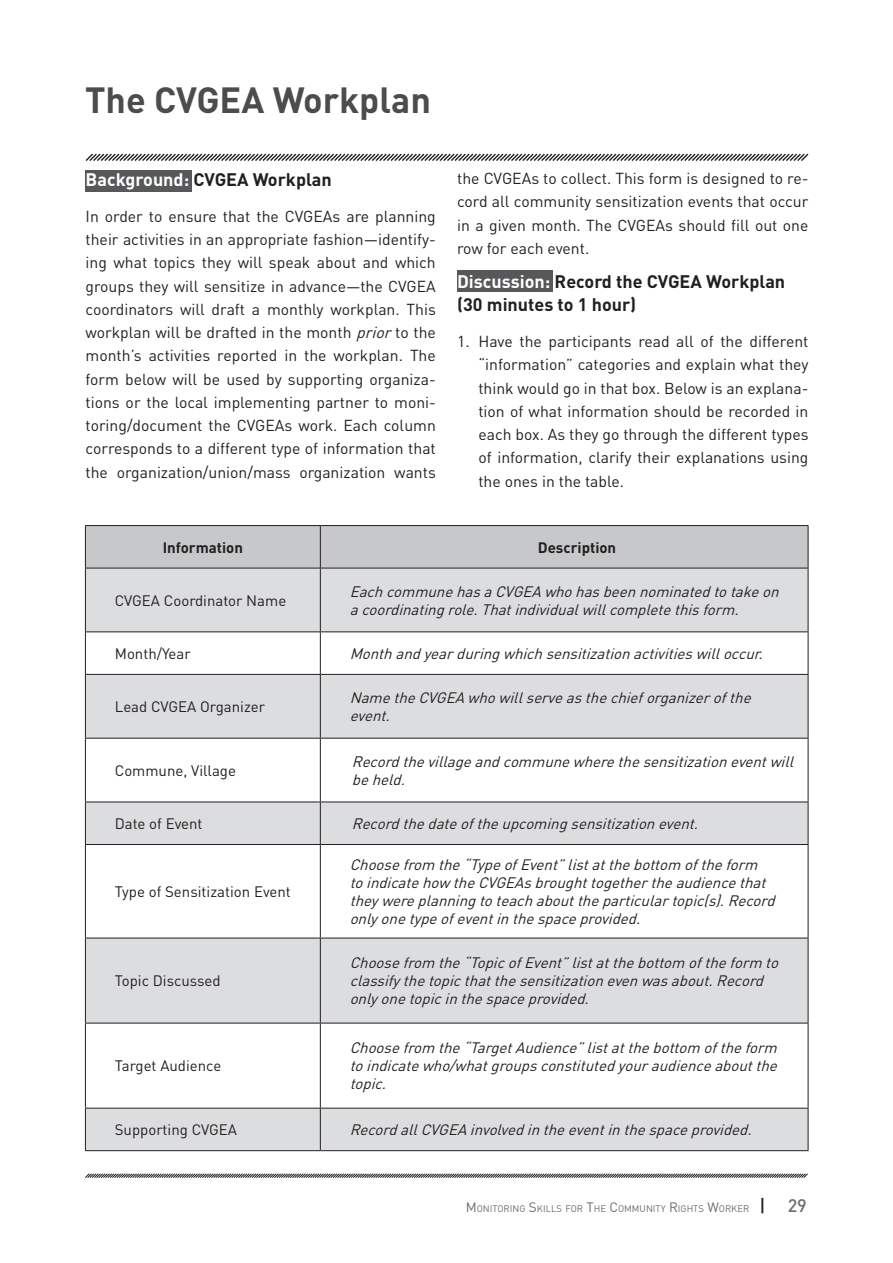
<style>
.page{position:relative;width:893px;height:1263px;background:#fff}
.page>*{position:absolute;margin:0;border:0;box-sizing:border-box;transform-origin:0 0}
._000_Titulos{font:700 36px "DIN Pro";color:#4b4c4d}
._002_Subtitulo_1{font:700 18px/23.2px "DIN Pro";color:#231f20}
._0000_Cuerpo_texto{font:15.75px/23.2px "DIN Pro";color:#231f20;text-align:justify}
._006_Sangrado_con_nú{font:15.75px/23.2px "DIN Pro";color:#231f20;text-align:justify}
.t1{font:italic 15px/18px "DIN Pro";color:#231f20}
.t2{font:15px "DIN Pro";color:#231f20}
.t3{font:700 15px "DIN Pro";color:#231f20}
.t4{font:9.45px "DIN Pro";color:#6c6d70}
.s1{color:#fff}
.s2{font-style:italic}
.s3{font-size:13.5px}
.s4{font-weight:500;font-size:18px;color:#231f20}
.s5{font-weight:500;font-size:18px}
</style>
<div class="page">
<svg style="left:85px;top:1173px;width:723px;height:5px;background:#929191"></svg>
<div style="left:457px;top:270px;width:96px;height:22px;background:#57585a"></div>
<div style="left:85px;top:170px;width:106px;height:22px;background:#57585a"></div>
<svg style="left:85px;top:153px;width:724px;height:8px"></svg>
<div style="left:86px;top:526px;width:722px;height:42px;background:#c7c8ca"></div>
<div style="left:86px;top:569px;width:722px;height:62px;background:#dcdddf"></div>
<div style="left:86px;top:675px;width:722px;height:63px;background:#dcdddf"></div>
<div style="left:86px;top:802px;width:722px;height:42px;background:#dcdddf"></div>
<div style="left:86px;top:939px;width:722px;height:84px;background:#dcdddf"></div>
<div style="left:86px;top:1109px;width:722px;height:41px;background:#dcdddf"></div>
<hr style="left:85px;top:525px;width:235px;height:1px;background:#231f20">
<hr style="left:85px;top:526px;width:1px;height:42px;background:#231f20">
<hr style="left:320px;top:525px;width:488px;height:1px;background:#231f20">
<hr style="left:320px;top:526px;width:1px;height:42px;background:#231f20">
<hr style="left:808px;top:526px;width:1px;height:42px;background:#231f20">
<hr style="left:85px;top:568px;width:235px;height:1px;background:#231f20">
<hr style="left:85px;top:568px;width:1px;height:63px;background:#231f20">
<hr style="left:320px;top:568px;width:488px;height:1px;background:#231f20">
<hr style="left:320px;top:568px;width:1px;height:63px;background:#231f20">
<hr style="left:808px;top:568px;width:1px;height:63px;background:#231f20">
<hr style="left:85px;top:631px;width:235px;height:1px;background:#231f20">
<hr style="left:85px;top:632px;width:1px;height:42px;background:#231f20">
<hr style="left:320px;top:631px;width:488px;height:1px;background:#231f20">
<hr style="left:320px;top:632px;width:1px;height:42px;background:#231f20">
<hr style="left:808px;top:632px;width:1px;height:42px;background:#231f20">
<hr style="left:85px;top:674px;width:235px;height:1px;background:#231f20">
<hr style="left:85px;top:675px;width:1px;height:63px;background:#231f20">
<hr style="left:320px;top:674px;width:488px;height:1px;background:#231f20">
<hr style="left:320px;top:675px;width:1px;height:63px;background:#231f20">
<hr style="left:808px;top:675px;width:1px;height:63px;background:#231f20">
<hr style="left:85px;top:738px;width:235px;height:1px;background:#231f20">
<hr style="left:85px;top:738px;width:1px;height:63px;background:#231f20">
<hr style="left:320px;top:738px;width:488px;height:1px;background:#231f20">
<hr style="left:320px;top:738px;width:1px;height:63px;background:#231f20">
<hr style="left:808px;top:738px;width:1px;height:63px;background:#231f20">
<hr style="left:85px;top:801px;width:235px;height:1px;background:#231f20">
<hr style="left:85px;top:802px;width:1px;height:42px;background:#231f20">
<hr style="left:320px;top:801px;width:488px;height:1px;background:#231f20">
<hr style="left:320px;top:802px;width:1px;height:42px;background:#231f20">
<hr style="left:808px;top:802px;width:1px;height:42px;background:#231f20">
<hr style="left:85px;top:844px;width:235px;height:1px;background:#231f20">
<hr style="left:85px;top:845px;width:1px;height:93px;background:#231f20">
<hr style="left:320px;top:844px;width:488px;height:1px;background:#231f20">
<hr style="left:320px;top:845px;width:1px;height:93px;background:#231f20">
<hr style="left:808px;top:845px;width:1px;height:93px;background:#231f20">
<hr style="left:85px;top:938px;width:235px;height:1px;background:#231f20">
<hr style="left:85px;top:938px;width:1px;height:85px;background:#231f20">
<hr style="left:320px;top:938px;width:488px;height:1px;background:#231f20">
<hr style="left:320px;top:938px;width:1px;height:85px;background:#231f20">
<hr style="left:808px;top:938px;width:1px;height:85px;background:#231f20">
<hr style="left:85px;top:1023px;width:235px;height:1px;background:#231f20">
<hr style="left:85px;top:1023px;width:1px;height:85px;background:#231f20">
<hr style="left:320px;top:1023px;width:488px;height:1px;background:#231f20">
<hr style="left:320px;top:1023px;width:1px;height:85px;background:#231f20">
<hr style="left:808px;top:1023px;width:1px;height:85px;background:#231f20">
<hr style="left:85px;top:1108px;width:235px;height:1px;background:#231f20">
<hr style="left:85px;top:1108px;width:1px;height:42px;background:#231f20">
<hr style="left:320px;top:1108px;width:488px;height:1px;background:#231f20">
<hr style="left:320px;top:1108px;width:1px;height:42px;background:#231f20">
<hr style="left:808px;top:1108px;width:1px;height:42px;background:#231f20">
<hr style="left:85px;top:1150px;width:235px;height:1px;background:#231f20">
<hr style="left:320px;top:1150px;width:488px;height:1px;background:#231f20">
<p class="_000_Titulos" style="left:85px;top:75px;width:347px">The CVGEA Workplan</p>
<p class="_002_Subtitulo_1" style="left:86px;top:167px;width:248px"><span class="s1">Background:</span> CVGEA Workplan</p>
<p class="_0000_Cuerpo_texto" style="left:86px;top:204px;width:352px">In order to ensure that the CVGEAs are planning their activities in an appropriate fashion—identify&shy;ing what topics they will speak about and which groups they will sensitize in advance—the CVGEA coordinators will draft a monthly workplan. This workplan will be drafted in the month <span class="s2">prior</span>to the month’s activities reported in the workplan. The form below will be used by supporting organiza&shy;tions or the local implementing partner to moni&shy;toring/document the CVGEAs work. Each column corresponds to a different type of information that the organization/union/mass organization wants</p>
<p class="_0000_Cuerpo_texto" style="left:457px;top:166px;width:353px">the CVGEAs to collect. This form is designed to re&shy;cord all community sensitization events that occur in a given month. The CVGEAs should fill out one row for each event.</p>
<p class="_002_Subtitulo_1" style="left:457px;top:269px;width:330px"><span class="s1">Discussion:</span> Record the CVGEA Workplan (30 minutes to 1 hour)</p>
<p class="_006_Sangrado_con_nú" style="left:478px;top:329px;width:332px;text-indent:-21px">1. Have the participants read all of the different “information” categories and explain what they think would go in that box. Below is an explana&shy;tion of what information should be recorded in each box. As they go through the different types of information, clarify their explanations using the ones in the table.</p>
<p class="t3" style="left:163px;top:537px;width:82px">Information</p>
<p class="t3" style="left:538px;top:537px;width:80px">Description</p>
<p class="t2" style="left:115px;top:590px;width:173px">CVGEA Coordinator Name</p>
<p class="t1" style="left:350px;top:582px;width:435px">EachcommunehasaCVGEAwhohasbeennominatedtotakeon acoordinatingrole.Thatindividualwillcompletethisform.</p>
<p class="t2" style="left:115px;top:643px;width:78px">Month/Year</p>
<p class="t1" style="left:350px;top:644px;width:419px">Monthandyearduringwhichsensitizationactivitieswilloccur.</p>
<p class="t2" style="left:115px;top:696px;width:152px">Lead CVGEA Organizer</p>
<p class="t1" style="left:350px;top:688px;width:408px">NametheCVGEAwhowillserveasthechieforganizerofthe event.</p>
<p class="t2" style="left:115px;top:760px;width:123px">Commune, Village</p>
<p class="t1" style="left:352px;top:752px;width:448px">Recordthevillageandcommunewherethesensitizationeventwill beheld.</p>
<p class="t2" style="left:115px;top:813px;width:89px">Date of Event</p>
<p class="t1" style="left:352px;top:814px;width:353px">Recordthedateoftheupcomingsensitizationevent.</p>
<p class="t2" style="left:115px;top:881px;width:178px">Type of Sensitization Event</p>
<p class="t2" style="left:115px;top:971px;width:107px">Topic Discussed</p>
<p class="t2" style="left:115px;top:1056px;width:108px">Target Audience</p>
<p class="t1" style="left:350px;top:855px;width:431px">Choosefrom the“TypeofEvent”listatthebottom oftheform toindicatehow theCVGEAsbroughttogethertheaudiencethat theywereplanningtoteachabouttheparticulartopic(s).Record onlyonetypeofeventinthespaceprovided.</p>
<p class="t1" style="left:350px;top:953px;width:435px">Choosefrom the“TopicofEvent”listatthebottom oftheform to classifythetopicthatthesensitizationevenwasabout.Record onlyonetopicinthespaceprovided.</p>
<p class="t1" style="left:350px;top:1038px;width:434px;text-align:justify">Choosefrom the“TargetAudience”listatthebottom oftheform toindicatewho/whatgroupsconstitutedyouraudienceaboutthe topic.</p>
<p class="t2" style="left:115px;top:1119px;width:124px">Supporting CVGEA</p>
<p class="t1" style="left:350px;top:1120px;width:408px">RecordallCVGEAinvolvedintheeventinthespaceprovided.</p>
<p class="t4" style="left:466px;top:1202px;width:343px"><span class="s3">M</span>ONITORING <span class="s3">S</span>KILLS FOR <span class="s3">T</span>HE <span class="s3">C</span>OMMUNITY <span class="s3">R</span>IGHTS <span class="s3">W</span>ORKER <span class="s4">|</span> <span class="s5">29</span></p>
</div>
